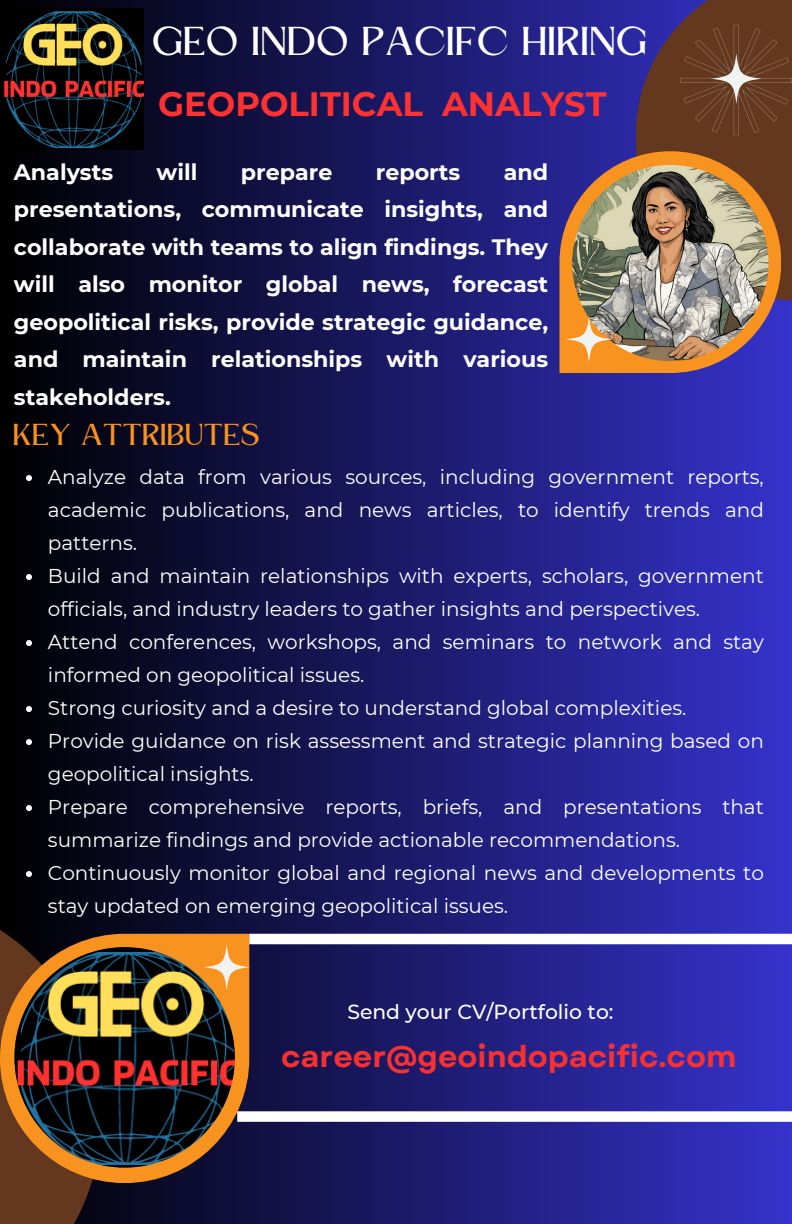
<style>
.page{position:relative;width:792px;height:1224px;background:#fff}
.page>*{position:absolute;margin:0;border:0;box-sizing:border-box;transform-origin:0 0}
.t1{font:37.6px "Kingred Serif";color:#fff}
.t2{font:700 33.8px "Montserrat";color:#ff3131}
.t3{font:700 30px "Garet";color:#f93030}
.t4{font:28.2px "Kingred Serif";color:#f7931e}
.t5{font:700 22.2px/37.6px "Montserrat";color:#fff;text-align:justify}
.t6{font:500 20.4px "Montserrat";color:#fff}
.t7{font:20px/33px "Montserrat";color:#fff}
</style>
<div class="page">
<div style="left:0;top:0;width:792px;height:1224px;background:linear-gradient(to right,#000,#3533cb)"></div>
<svg style="left:636px;top:0;width:156px;height:301px;background:#56343e"></svg>
<svg style="left:0;top:894px;width:102px;height:330px;background:#2b1914"></svg>
<svg style="left:559px;top:151px;width:222px;height:222px;background:#965e4d"></svg>
<img style="left:572px;top:165px;width:196px;height:196px">
<svg style="left:0;top:934px;width:249px;height:249px;background:#925721"></svg>
<img style="left:14px;top:947px;width:221px;height:220px">
<svg style="left:680px;top:25px;width:111px;height:111px;background:#6a4229"></svg>
<svg style="left:566px;top:316px;width:46px;height:47px;background:#e8a353"></svg>
<svg style="left:203px;top:944px;width:47px;height:46px;background:#ed9f43"></svg>
<img style="left:0;top:8px;width:144px;height:141px">
<svg style="left:26px;top:475px;width:6px;height:6px"></svg>
<svg style="left:26px;top:574px;width:6px;height:6px"></svg>
<svg style="left:26px;top:640px;width:6px;height:6px"></svg>
<svg style="left:26px;top:706px;width:6px;height:6px"></svg>
<svg style="left:26px;top:739px;width:6px;height:6px"></svg>
<svg style="left:26px;top:805px;width:6px;height:6px"></svg>
<svg style="left:26px;top:871px;width:6px;height:6px"></svg>
<div style="left:249px;top:934px;width:543px;height:10px;background:#fff"></div>
<div style="left:237px;top:1111px;width:555px;height:11px;background:#fff"></div>
<h1 class="t1" style="left:153px;top:27px;width:497px">GEO INDO PACIFC HIRING</h1>
<h2 class="t2" style="left:158px;top:83px;width:450px">GEOPOLITICAL ANALYST</h2>
<p class="t5" style="left:14px;top:153px;width:101px">Analysts</p>
<p class="t5" style="left:157px;top:153px;width:42px">will</p>
<p class="t5" style="left:241px;top:153px;width:93px">prepare</p>
<p class="t5" style="left:376px;top:153px;width:86px">reports</p>
<p class="t5" style="left:14px;top:153px;width:536px;text-indent:490px">and presentations, communicate insights, and collaborate with teams to align findings. They will also monitor global news, forecast geopolitical risks, provide strategic guidance, and maintain relationships with various stakeholders.</p>
<p class="t4" style="left:14px;top:424px;width:248px">KEY ATTRIBUTES</p>
<h5 class="t7" style="left:48px;top:460px;width:717px;text-align:justify">Analyze data from various sources, including government reports, academic publications, and news articles, to identify trends and patterns.</h5>
<h3 class="t7" style="left:48px;top:559px;width:717px">Build and maintain relationships with experts, scholars, government officials, and industry leaders to gather insights and perspectives.</h3>
<p class="t7" style="left:48px;top:625px;width:717px">Attend conferences, workshops, and seminars to network and stay informed on geopolitical issues.</p>
<p class="t7" style="left:48px;top:691px;width:640px">Strong curiosity and a desire to understand global complexities.</p>
<p class="t7" style="left:48px;top:724px;width:717px">Provide guidance on risk assessment and strategic planning based on geopolitical insights.</p>
<p class="t7" style="left:48px;top:790px;width:717px">Prepare comprehensive reports, briefs, and presentations that summarize findings and provide actionable recommendations.</p>
<p class="t7" style="left:48px;top:856px;width:717px">Continuously monitor global and regional news and developments to stay updated on emerging geopolitical issues.</p>
<p class="t6" style="left:347px;top:999px;width:268px">Send your CV/Portfolio to:</p>
<p class="t3" style="left:281px;top:1035px;width:457px">career@geoindopacific.com</p>
</div>
